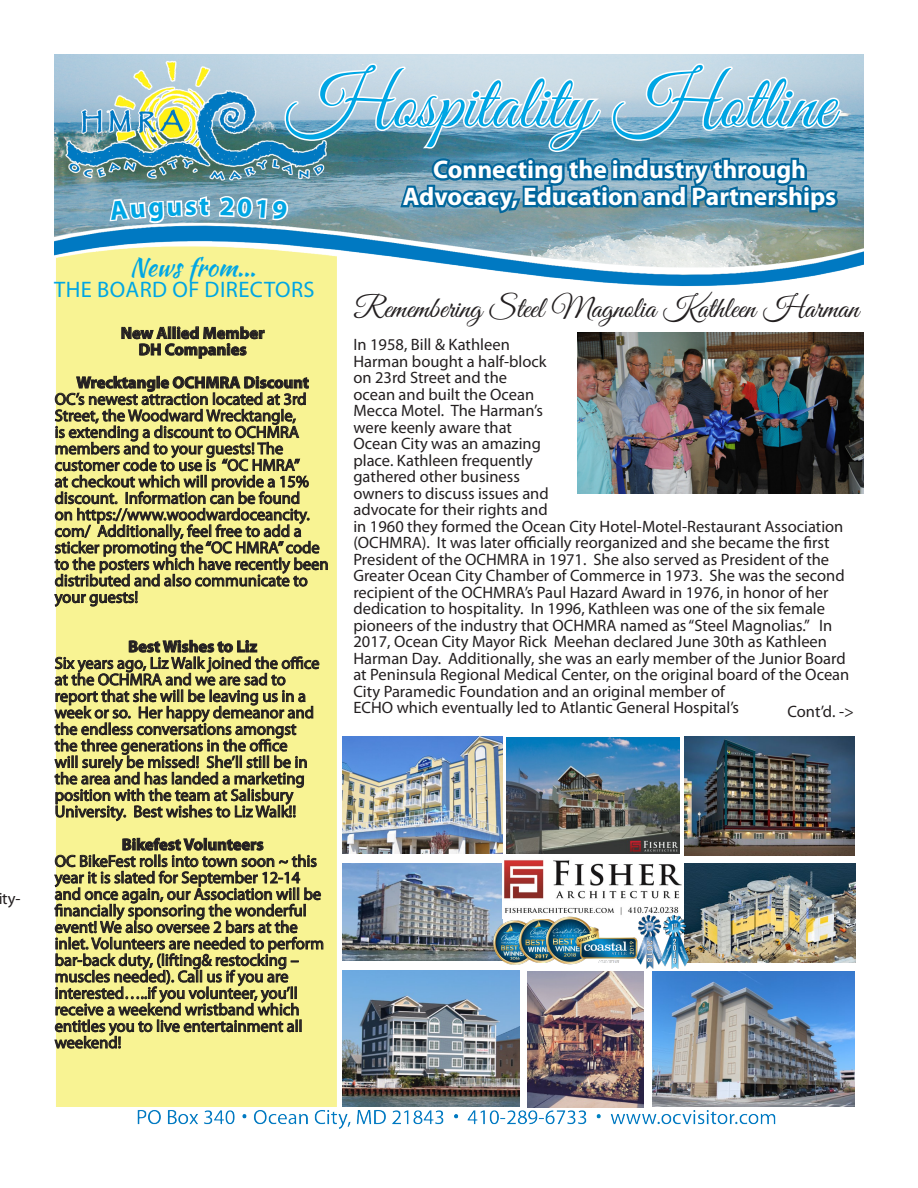
<style>
.page{position:relative;width:918px;height:1188px;background:#fff}
.page>*{position:absolute;margin:0;border:0;box-sizing:border-box;transform-origin:0 0}
.t1{font:76.5px "Great Vibes";color:#00a6e4}
.t2{font:30px "Great Vibes";color:#231f20}
.t3{font:700 27px "Myriad Pro";color:#00a6e4}
.t4{font:700 25.5px "Myriad Pro";color:#fff}
.t5{font:25.5px "Kaushan Script";color:#00a6e4}
.t6{font:22.5px "Myriad Pro";letter-spacing:.02em;color:#00a6e4}
.t7{font:16.5px/16.5px "Myriad Pro";color:#231f20}
.t8{font:700 16.5px "Myriad Pro";color:#231f20}
</style>
<div class="page">
<img style="left:54px;top:54px;width:810px;height:1075px">
<svg style="left:54px;top:640px;width:266px;height:181px;background:#bfba74"></svg>
<svg style="left:54px;top:837px;width:270px;height:212px;background:#c0bb75"></svg>
<img style="left:684px;top:863px;width:172px;height:100px">
<img style="left:342px;top:863px;width:160px;height:98px">
<img style="left:342px;top:971px;width:177px;height:136px">
<img style="left:527px;top:972px;width:117px;height:135px">
<img style="left:492px;top:920px;width:46px;height:45px">
<img style="left:519px;top:919px;width:27px;height:44px">
<img style="left:684px;top:737px;width:171px;height:118px">
<img style="left:503px;top:855px;width:180px;height:64px">
<img style="left:343px;top:737px;width:160px;height:117px">
<img style="left:652px;top:972px;width:203px;height:135px">
<img style="left:546px;top:916px;width:48px;height:49px">
<img style="left:628px;top:915px;width:40px;height:57px">
<img style="left:574px;top:926px;width:67px;height:37px">
<img style="left:661px;top:915px;width:32px;height:53px">
<img style="left:507px;top:737px;width:173px;height:117px">
<img style="left:843px;top:333px;width:21px;height:161px">
<img style="left:54px;top:62px;width:789px;height:545px">
<p class="t7" style="left:-2px;top:890px;width:24px">ity-</p>
<p class="t3" style="left:185px;top:188px;width:26px">st</p>
<p class="t1" style="left:286px;top:61px;width:549px">Hospitality Hotline</p>
<p class="t4" style="left:433px;top:153px;width:375px">Connecting the industry through</p>
<p class="t4" style="left:403px;top:180px;width:435px">Advocacy, Education and Partnerships</p>
<p class="t5" style="left:130px;top:248px;width:128px">News from...</p>
<p class="t6" style="left:54px;top:275px;width:262px">THE BOARD OF DIRECTORS</p>
<p class="t8" style="left:121px;top:322px;width:145px">New Allied Member</p>
<p class="t8" style="left:139px;top:339px;width:110px">DH Companies</p>
<p class="t8" style="left:76px;top:372px;width:234px">Wrecktangle OCHMRA Discount</p>
<p class="t7" style="left:55px;top:390px;width:275px">OC’s newest attraction located at 3rd Street, the Woodward Wrecktangle,<br>is extending a discount to OCHMRA members and to your guests! The customer code to use is “OC HMRA”<br>at checkout which will provide a 15% discount. Information can be found<br>on https://www.woodwardoceancity. com/ Additionally, feel free to add a sticker promoting the “OC HMRA” code to the posters which have recently been distributed and also communicate to your guests!</p>
<p class="t8" style="left:128px;top:636px;width:130px">Best Wishes to Liz</p>
<p class="t7" style="left:55px;top:654px;width:266px">Six years ago, Liz Walk joined the office at the OCHMRA and we are sad to report that she will be leaving us in a week or so. Her happy demeanor and the endless conversations amongst the three generations in the office<br>will surely be missed! She’ll still be in the area and has landed a marketing position with the team at Salisbury University. Best wishes to Liz Walk!!</p>
<p class="t8" style="left:122px;top:834px;width:143px">Bikefest Volunteers</p>
<p class="t7" style="left:55px;top:852px;width:271px">OC BikeFest rolls into town soon ~ this year it is slated for September 12-14 and once again, our Association will be financially sponsoring the wonderful event! We also oversee 2 bars at the inlet. Volunteers are needed to perform bar-back duty, (lifting&amp; restocking – muscles needed). Call us if you are interested…..if you volunteer, you’ll receive a weekend wristband which entitles you to live entertainment all weekend!</p>
<p class="t2" style="left:353px;top:292px;width:507px">Remembering Steel Magnolia Kathleen Harman</p>
<p class="t7" style="left:353px;top:336px;width:497px">In 1958, Bill &amp; Kathleen<br>Harman bought a half-block<br>on 23rd Street and the<br>ocean and built the Ocean<br>Mecca Motel. The Harman’s<br>were keenly aware that<br>Ocean City was an amazing<br>place. Kathleen frequently<br>gathered other business<br>owners to discuss issues and<br>advocate for their rights and<br>in 1960 they formed the Ocean City Hotel-Motel-Restaurant Association (OCHMRA). It was later officially reorganized and she became the first President of the OCHMRA in 1971. She also served as President of the Greater Ocean City Chamber of Commerce in 1973. She was the second recipient of the OCHMRA’s Paul Hazard Award in 1976, in honor of her dedication to hospitality. In 1996, Kathleen was one of the six female pioneers of the industry that OCHMRA named as “Steel Magnolias.” In 2017, Ocean City Mayor Rick Meehan declared June 30th as Kathleen Harman Day. Additionally, she was an early member of the Junior Board at Peninsula Regional Medical Center, on the original board of the Ocean City Paramedic Foundation and an original member of<br>ECHO which eventually led to Atlantic General Hospital’s</p>
<p class="t7" style="left:788px;top:703px;width:68px">Cont’d. -&gt;</p>
</div>
